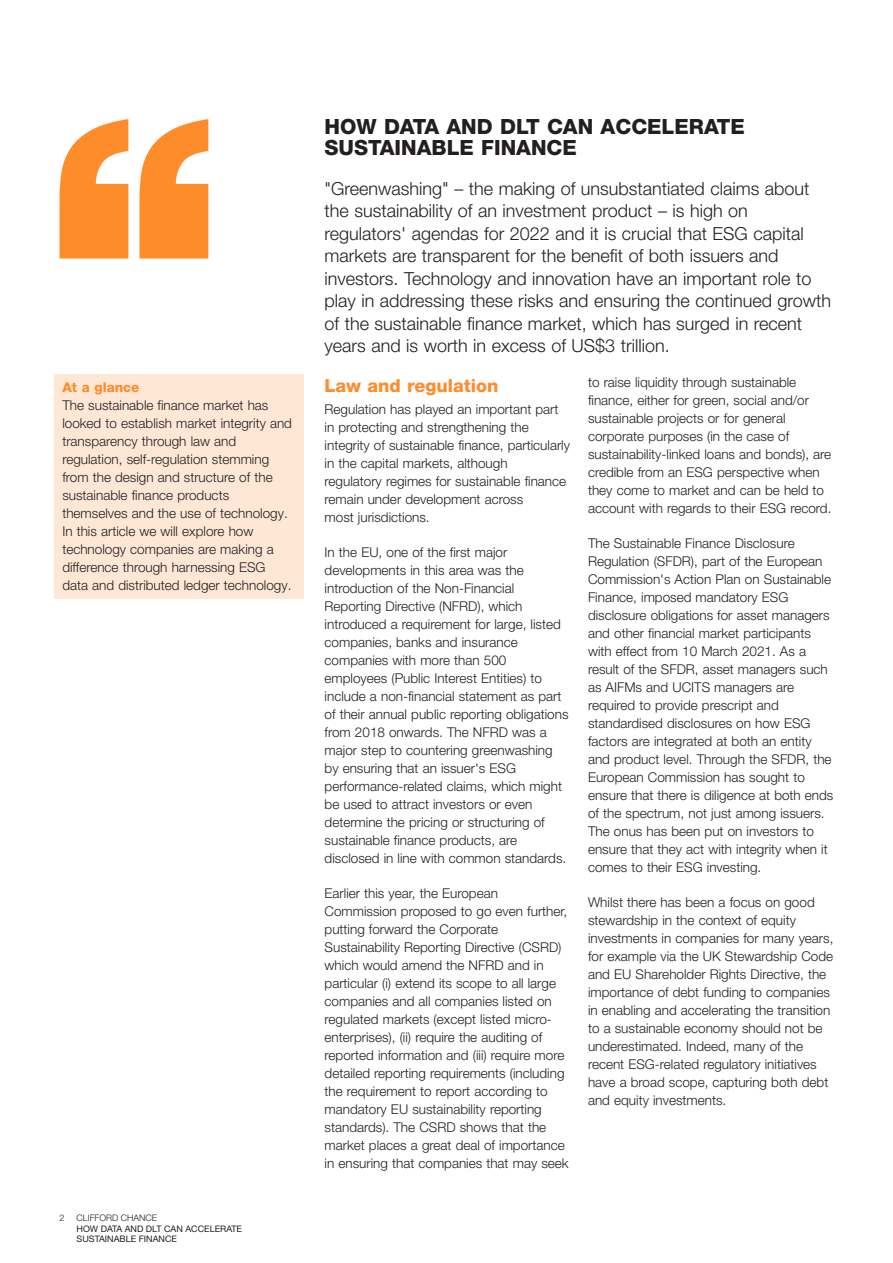
<style>
.page{position:relative;width:893px;height:1263px;background:#fff}
.page>*{position:absolute;margin:0;border:0;box-sizing:border-box;transform-origin:0 0}
._01__Main_Head_1{font:800 21px/21px "Helvetica Neue LT Pro";color:#231f20}
._01__Main_Head_1-2{font:300 18px/22.5px "Helvetica Neue LT Pro";color:#231f20}
._02__Heading_1{font:800 18px "Helvetica Neue LT Pro";color:#ff8c2b}
._05__Body_Text_4MM{font:300 13.5px/18px "Helvetica Neue LT Pro";color:#231f20}
._08__Body_Text_2MM{font:300 13.5px/18px "Helvetica Neue LT Pro";color:#231f20}
._03__Heading_2{font:800 13.5px "Helvetica Neue LT Pro";color:#ff8c2b}
.t1{font:9px/10.5px "Helvetica Neue LT Pro";color:#231f20}
.t2{font:300 9px "Helvetica Neue LT Pro";color:#231f20}
</style>
<div class="page">
<svg style="left:60px;top:119px;width:148px;height:140px"></svg>
<div style="left:54px;top:374px;width:249px;height:225px;background:#ffe7d5"></div>
<p class="_03__Heading_2" style="left:62px;top:379px;width:79px">At a glance</p>
<p class="_08__Body_Text_2MM" style="left:62px;top:396px;width:231px">The sustainable finance market has looked to establish market integrity and transparency through law and regulation, self-regulation stemming from the design and structure of the sustainable finance products themselves and the use of technology.<br>In this article we will explore how technology companies are making a difference through harnessing ESG data and distributed ledger technology.</p>
<p class="t2" style="left:60px;top:1213px;width:7px">2</p>
<p class="t2" style="left:77px;top:1213px;width:82px">CLIFFORD CHANCE</p>
<p class="t1" style="left:77px;top:1223px;width:167px">HOW DATA AND DLT CAN ACCELERATE<br>SUSTAINABLE FINANCE</p>
<p class="_01__Main_Head_1" style="left:325px;top:116px;width:422px">HOW DATA AND DLT CAN ACCELERATE<br>SUSTAINABLE FINANCE</p>
<p class="_01__Main_Head_1-2" style="left:325px;top:177px;width:508px">"Greenwashing" – the making of unsubstantiated claims about the sustainability of an investment product – is high on regulators' agendas for 2022 and it is crucial that ESG capital markets are transparent for the benefit of both issuers and investors. Technology and innovation have an important role to play in addressing these risks and ensuring the continued growth of the sustainable finance market, which has surged in recent years and is worth in excess of US$3 trillion.</p>
<p class="_02__Heading_1" style="left:325px;top:374px;width:175px">Law and regulation</p>
<p class="_05__Body_Text_4MM" style="left:325px;top:400px;width:247px">Regulation has played an important part in protecting and strengthening the integrity of sustainable finance, particularly in the capital markets, although<br>regulatory regimes for sustainable finance remain under development across<br>most jurisdictions.</p>
<p class="_05__Body_Text_4MM" style="left:325px;top:543px;width:245px">In the EU, one of the first major developments in this area was the introduction of the Non-Financial Reporting Directive (NFRD), which introduced a requirement for large, listed companies, banks and insurance companies with more than 500 employees (Public Interest Entities) to include a non-financial statement as part of their annual public reporting obligations from 2018 onwards. The NFRD was a major step to countering greenwashing by ensuring that an issuer's ESG performance-related claims, which might be used to attract investors or even determine the pricing or structuring of sustainable finance products, are disclosed in line with common standards.</p>
<p class="_05__Body_Text_4MM" style="left:325px;top:884px;width:246px">Earlier this year, the European Commission proposed to go even further, putting forward the Corporate Sustainability Reporting Directive (CSRD) which would amend the NFRD and in particular (i) extend its scope to all large companies and all companies listed on regulated markets (except listed micro&shy;enterprises), (ii) require the auditing of reported information and (iii) require more detailed reporting requirements (including the requirement to report according to mandatory EU sustainability reporting standards). The CSRD shows that the market places a great deal of importance in ensuring that companies that may seek</p>
<p class="_05__Body_Text_4MM" style="left:588px;top:373px;width:245px">to raise liquidity through sustainable finance, either for green, social and/or sustainable projects or for general corporate purposes (in the case of sustainability-linked loans and bonds), are credible from an ESG perspective when they come to market and can be held to account with regards to their ESG record.</p>
<p class="_05__Body_Text_4MM" style="left:588px;top:534px;width:247px">The Sustainable Finance Disclosure Regulation (SFDR), part of the European Commission's Action Plan on Sustainable Finance, imposed mandatory ESG disclosure obligations for asset managers and other financial market participants with effect from 10 March 2021. As a result of the SFDR, asset managers such as AIFMs and UCITS managers are required to provide prescript and standardised disclosures on how ESG factors are integrated at both an entity and product level. Through the SFDR, the European Commission has sought to ensure that there is diligence at both ends of the spectrum, not just among issuers.<br>The onus has been put on investors to ensure that they act with integrity when it comes to their ESG investing.</p>
<p class="_05__Body_Text_4MM" style="left:588px;top:893px;width:247px">Whilst there has been a focus on good stewardship in the context of equity investments in companies for many years, for example via the UK Stewardship Code and EU Shareholder Rights Directive, the importance of debt funding to companies in enabling and accelerating the transition to a sustainable economy should not be underestimated. Indeed, many of the recent ESG-related regulatory initiatives have a broad scope, capturing both debt and equity investments.</p>
</div>
